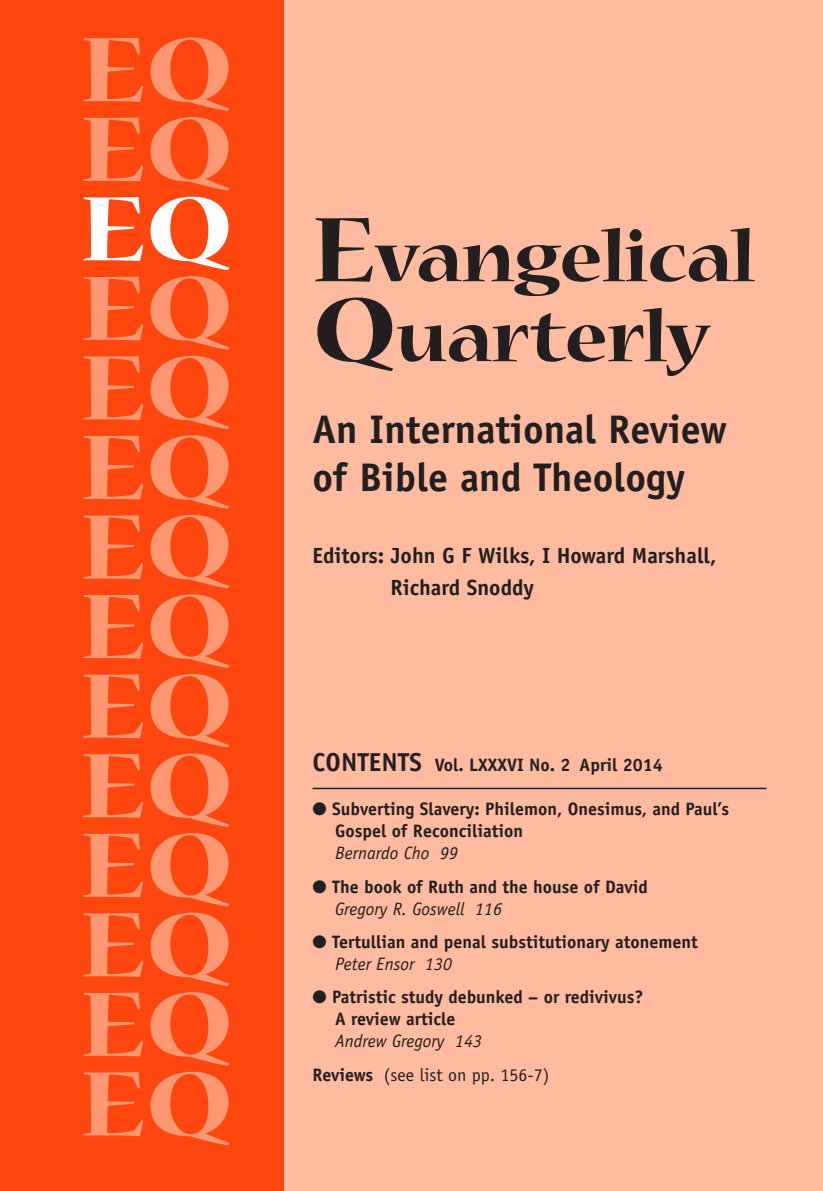
<style>
.page{position:relative;width:823px;height:1191px;background:#fff}
.page>*{position:absolute;margin:0;border:0;box-sizing:border-box;transform-origin:0 0}
.t1{font:700 expanded 102px/79.6px "Nueva";color:#ff9872}
.t2{font:700 expanded 102px "Nueva";color:#fff}
.t3{font:700 expanded 78px/80px "Nueva";letter-spacing:-.01em;color:#231f20;scale:.9 1}
.t4{font:700 40px/48px "Officina Sans";color:#231f20}
.t5{font:700 22px/32px "Officina Sans";color:#231f20}
.t6{font:700 18px/22px "Officina Sans";color:#231f20}
.t7{font:18px/33.4px "Officina Sans";color:#231f20}
.t8{font:italic 18px "Officina Sans";color:#231f20}
.s1{font-size:102px}
.s2{font-size:26px}
.s3{font-weight:400;font-style:italic}
.s4{font-style:italic}
.s5{font-weight:700}
</style>
<div class="page">
<div style="left:280px;top:0;width:542px;height:1190px;background:#ffbb9f"></div>
<div style="left:0;top:0;width:284px;height:1190px;background:#ff460f"></div>
<hr style="left:312px;top:787px;width:454px;height:2px;background:#231f20">
<h1 class="t1" style="left:80px;top:34px;width:154px">EQ<br>EQ</h1>
<h1 class="t2" style="left:80px;top:180px;width:154px">EQ</h1>
<h1 class="t1" style="left:80px;top:273px;width:154px;text-align:justify">EQ EQ EQ EQ EQ EQ EQ EQ EQ EQ EQ</h1>
<h2 class="t3" style="left:312px;top:220px;width:492px"><span class="s1">E</span>vangelical<br><span class="s1">Q</span>uarterly</h2>
<h3 class="t4" style="left:312px;top:405px;width:415px">An International Review of Bible and Theology</h3>
<p class="t5" style="left:390px;top:539px;width:327px;text-indent:-78px">Editors: John G F Wilks, I Howard Marshall,<br>Richard Snoddy</p>
<p class="t6" style="left:312px;top:753px;width:351px"><span class="s2">CONTENTS</span> Vol. LXXXVI No. 2 April 2014</p>
<p class="t6" style="left:335px;top:798px;width:395px;text-indent:-23px">● Subverting Slavery: Philemon, Onesimus, and Paul’s<br>Gospel of Reconciliation</p>
<p class="t8" style="left:335px;top:842px;width:124px">Bernardo Cho 99</p>
<p class="t6" style="left:335px;top:875px;width:314px;text-indent:-23px">● The book of Ruth and the house of David<br><span class="s3">Gregory R. Goswell 116</span></p>
<p class="t6" style="left:335px;top:930px;width:364px;text-indent:-23px">● Tertullian and penal substitutionary atonement<br><span class="s3">Peter Ensor 130</span></p>
<p class="t6" style="left:335px;top:986px;width:309px;text-indent:-23px">● Patristic study debunked – or redivivus?<br>A review article</p>
<p class="t7" style="left:312px;top:1024px;width:238px;text-indent:23px"><span class="s4">Andrew Gregory 143<br></span><span class="s5">Reviews</span> (see list on pp. 156-7)</p>
</div>
